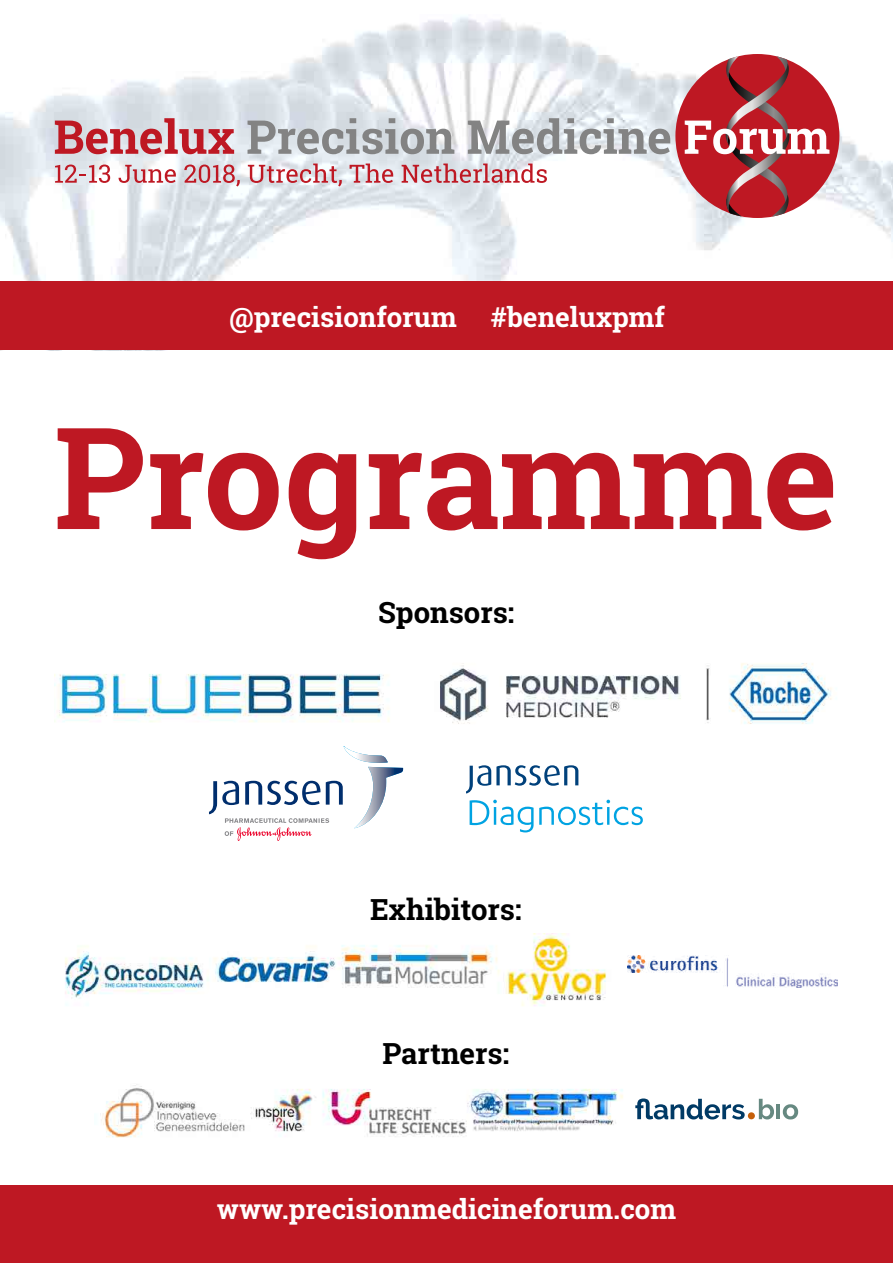
<style>
.page{position:relative;width:893px;height:1263px;background:#fff}
.page>*{position:absolute;margin:0;border:0;box-sizing:border-box;transform-origin:0 0}
.t1{font:700 141.6px "Roboto Slab";color:#be1823}
.t2{font:700 29.4px "Roboto Slab";color:#000}
.t3{font:700 27.75px "Roboto Slab";color:#fff}
</style>
<div class="page">
<img style="left:0;top:17px;width:893px;height:264px">
<div style="left:0;top:1185px;width:893px;height:78px;background:#be1823"></div>
<div style="left:0;top:281px;width:893px;height:69px;background:#be1823"></div>
<div style="left:675px;top:54px;width:164px;height:164px;background:#be1823;border-radius:50%"></div>
<svg style="left:55px;top:165px;width:55px;height:18px"></svg>
<svg style="left:119px;top:165px;width:57px;height:18px"></svg>
<svg style="left:184px;top:165px;width:56px;height:21px"></svg>
<svg style="left:248px;top:164px;width:94px;height:22px"></svg>
<svg style="left:350px;top:164px;width:43px;height:19px"></svg>
<svg style="left:402px;top:164px;width:145px;height:19px;background:#d6a3aa"></svg>
<svg style="left:55px;top:118px;width:179px;height:36px;background:#ce8a93"></svg>
<svg style="left:248px;top:118px;width:206px;height:36px;background:#b9bcc0"></svg>
<svg style="left:468px;top:118px;width:202px;height:36px;background:#b8bbbe"></svg>
<svg style="left:685px;top:56px;width:144px;height:161px"></svg>
<img style="left:55px;top:674px;width:334px;height:48px">
<img style="left:440px;top:663px;width:392px;height:61px">
<img style="left:101px;top:1084px;width:522px;height:54px">
<svg style="left:635px;top:1098px;width:110px;height:21px"></svg>
<svg style="left:759px;top:1099px;width:15px;height:20px"></svg>
<hr style="left:777px;top:1104px;width:3px;height:15px;background:#668981">
<svg style="left:783px;top:1104px;width:15px;height:15px"></svg>
<div style="left:748px;top:1112px;width:7px;height:7px;background:#c55f09;border-radius:50%"></div>
<img style="left:65px;top:933px;width:542px;height:73px">
<img style="left:627px;top:955px;width:211px;height:33px">
<svg style="left:209px;top:747px;width:194px;height:94px"></svg>
<svg style="left:470px;top:800px;width:173px;height:32px"></svg>
<svg style="left:466px;top:765px;width:112px;height:28px"></svg>
<p class="t3" style="left:229px;top:298px;width:437px">@precisionforum #beneluxpmf</p>
<h1 class="t1" style="left:54px;top:381px;width:786px">Programme</h1>
<p class="t2" style="left:378px;top:592px;width:138px">Sponsors:</p>
<p class="t2" style="left:370px;top:889px;width:153px">Exhibitors:</p>
<p class="t2" style="left:382px;top:1033px;width:128px">Partners:</p>
<p class="t3" style="left:217px;top:1190px;width:461px">www.precisionmedicineforum.com</p>
</div>
